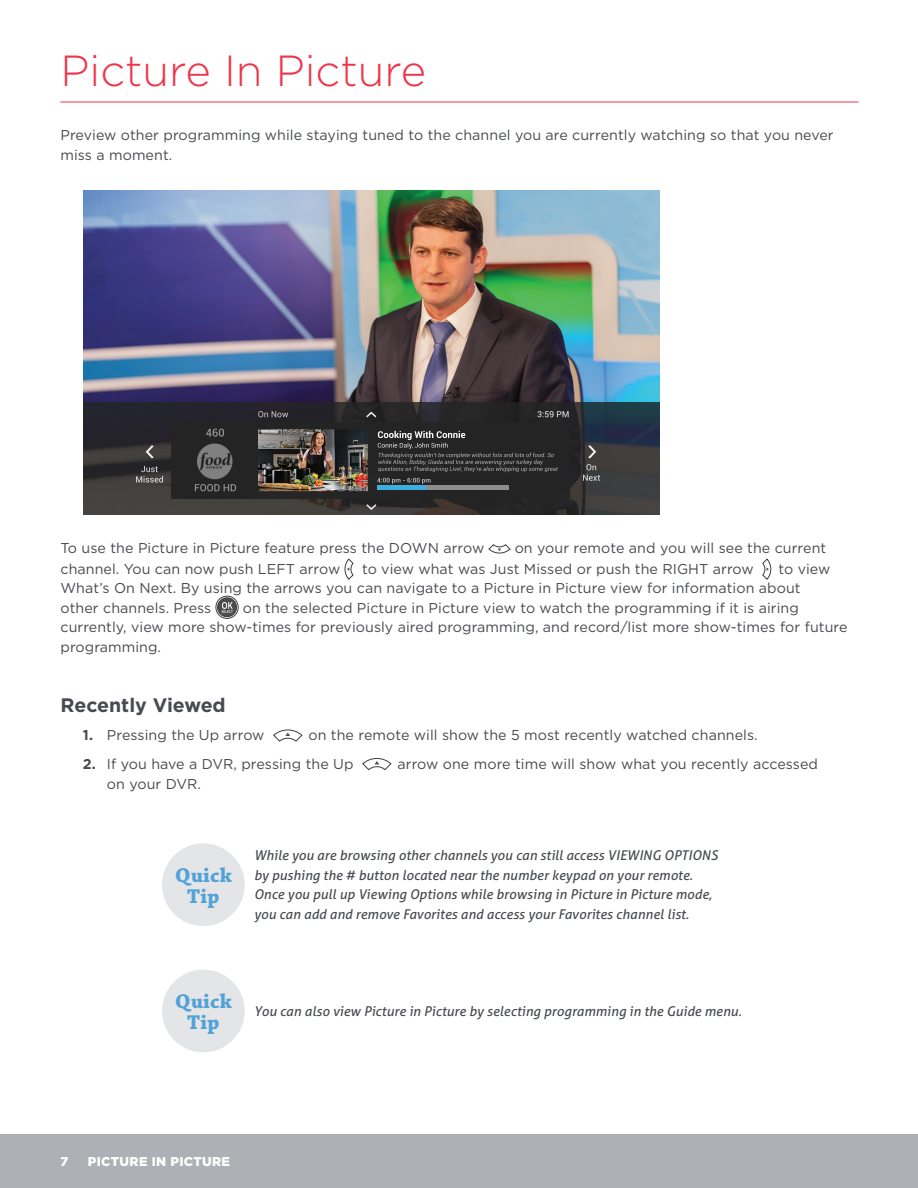
<style>
.page{position:relative;width:918px;height:1188px;background:#fff}
.page>*{position:absolute;margin:0;border:0;box-sizing:border-box;transform-origin:0 0}
.t1{font:300 43.5px "Gotham";color:#ee354b}
.t2{font:700 21px/21px "Chaparral Pro";letter-spacing:.015em;color:#52a2d9;text-align:center}
.t3{font:700 19.5px "Gotham";color:#474a4e}
.t4{font:14.25px/19.5px "Gotham";letter-spacing:.005em;color:#474a4e}
.t5{font:italic 13.5px/19.5px "Aller";letter-spacing:.005em;color:#474a4e}
.t6{font:900 12.75px "Gotham";letter-spacing:.025em;color:#fff}
.s1{font-weight:700}
</style>
<div class="page">
<img style="left:83px;top:191px;width:576px;height:212px">
<img style="left:83px;top:403px;width:576px;height:112px">
<img style="left:258px;top:422px;width:311px;height:77px">
<img style="left:425px;top:486px;width:84px;height:3px">
<img style="left:377px;top:486px;width:48px;height:3px">
<img style="left:172px;top:422px;width:86px;height:77px">
<hr style="left:60px;top:102px;width:799px;height:1px;background:#ee354b">
<div style="left:162px;top:843px;width:83px;height:83px;background:#e4e5e7;border-radius:50%"></div>
<div style="left:0;top:1135px;width:918px;height:53px;background:#adb1b5"></div>
<svg style="left:488px;top:544px;width:23px;height:10px"></svg>
<svg style="left:345px;top:558px;width:9px;height:22px"></svg>
<svg style="left:762px;top:558px;width:9px;height:22px"></svg>
<svg style="left:216px;top:596px;width:22px;height:22px"></svg>
<div style="left:216px;top:596px;width:22px;height:23px;border:1px solid #3e3e3f;border-radius:50%"></div>
<div style="left:218px;top:598px;width:19px;height:19px;background:#4b4c4d;border-radius:50%"></div>
<div style="left:217px;top:598px;width:20px;height:19px;border:1px solid #3e3e3f;border-radius:50%"></div>
<svg style="left:222px;top:602px;width:11px;height:11px"></svg>
<svg style="left:273px;top:729px;width:30px;height:13px"></svg>
<svg style="left:362px;top:758px;width:30px;height:12px"></svg>
<div style="left:162px;top:970px;width:83px;height:82px;background:#e4e5e7;border-radius:50%"></div>
<h1 class="t1" style="left:60px;top:47px;width:367px">Picture In Picture</h1>
<p class="t4" style="left:60px;top:125px;width:775px">Preview other programming while staying tuned to the channel you are currently watching so that you never miss a moment.</p>
<p class="t4" style="left:60px;top:538px;width:425px">To use the Picture in Picture feature press the DOWN arrow</p>
<p class="t4" style="left:515px;top:538px;width:313px">on your remote and you will see the current</p>
<p class="t4" style="left:60px;top:559px;width:281px">channel. You can now push LEFT arrow</p>
<p class="t4" style="left:362px;top:558px;width:393px">to view what was Just Missed or push the RIGHT arrow</p>
<p class="t4" style="left:60px;top:558px;width:771px;text-indent:718px">to view<br>What’s On Next. By using the arrows you can navigate to a Picture in Picture view for information about other channels. Press</p>
<p class="t4" style="left:60px;top:598px;width:789px;text-indent:182px">on the selected Picture in Picture view to watch the programming if it is airing currently, view more show-times for previously aired programming, and record/list more show-times for future programming.</p>
<h3 class="t3" style="left:60px;top:693px;width:167px">Recently Viewed</h3>
<p class="t4" style="left:83px;top:725px;width:183px"><span class="s1">1.</span> Pressing the Up arrow</p>
<p class="t4" style="left:308px;top:725px;width:451px">on the remote will show the 5 most recently watched channels.</p>
<p class="t4" style="left:83px;top:754px;width:272px"><span class="s1">2.</span> If you have a DVR, pressing the Up</p>
<p class="t4" style="left:398px;top:754px;width:422px">arrow one more time will show what you recently accessed</p>
<p class="t4" style="left:107px;top:774px;width:96px">on your DVR.</p>
<h2 class="t2" style="left:175px;top:866px;width:58px">Quick<br>Tip</h2>
<p class="t5" style="left:254px;top:846px;width:465px">While you are browsing other channels you can still access VIEWING OPTIONS by pushing the # button located near the number keypad on your remote.<br>Once you pull up Viewing Options while browsing in Picture in Picture mode, you can add and remove Favorites and access your Favorites channel list.</p>
<p class="t5" style="left:175px;top:1001px;width:568px"><sup>Quick</sup> You can also view Picture in Picture by selecting programming in the Guide menu.</p>
<h2 class="t2" style="left:187px;top:1013px;width:34px">Tip</h2>
<p class="t6" style="left:60px;top:1154px;width:9px">7</p>
<p class="t6" style="left:88px;top:1154px;width:144px">PICTURE IN PICTURE</p>
</div>
